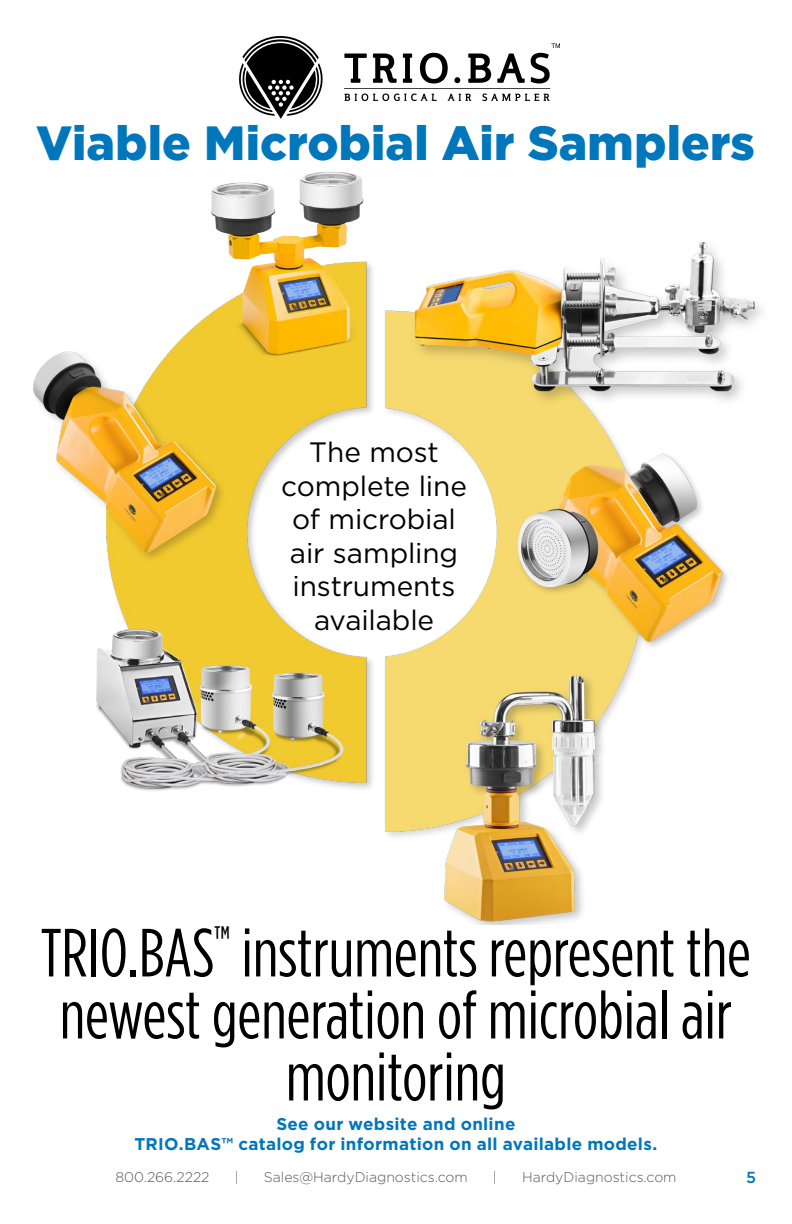
<style>
.page{position:relative;width:792px;height:1224px;background:#fff}
.page>*{position:absolute;margin:0;border:0;box-sizing:border-box;transform-origin:0 0}
.t1{font:68px/62px "Gotham Condensed";color:#000;text-align:center}
.t2{font:900 48px "Gotham";color:#0076bb}
.t3{font:28px/33.6px "Gotham";letter-spacing:-.005em;color:#000;text-align:center}
.t4{font:700 17px/20.4px "Gotham";letter-spacing:.02em;color:#0076bb;text-align:center}
.t5{font:500 16px "Gotham";color:#0076bb}
.t6{font:300 14px "Gotham";color:#58595b}
</style>
<div class="page">
<img style="left:33px;top:172px;width:729px;height:753px">
<svg style="left:344px;top:43px;width:216px;height:58px"></svg>
<svg style="left:239px;top:36px;width:84px;height:83px"></svg>
<h2 class="t2" style="left:36px;top:110px;width:720px">Viable Microbial Air Samplers</h2>
<h3 class="t3" style="left:281px;top:435px;width:187px">The most complete line of microbial air sampling instruments available</h3>
<h1 class="t1" style="left:41px;top:921px;width:712px">TRIO.BAS<sup>™</sup> instruments represent the newest generation of microbial air monitoring</h1>
<p class="t4" style="left:134px;top:1113px;width:525px">See our website and online<br>TRIO.BAS™ catalog for information on all available models.</p>
<p class="t6" style="left:115px;top:1168px;width:96px">800.266.2222</p>
<p class="t6" style="left:235px;top:1168px;width:6px">|</p>
<p class="t6" style="left:264px;top:1168px;width:205px">Sales@HardyDiagnostics.com</p>
<p class="t6" style="left:493px;top:1168px;width:6px">|</p>
<p class="t6" style="left:522px;top:1168px;width:156px">HardyDiagnostics.com</p>
<p class="t5" style="left:746px;top:1167px;width:11px">5</p>
</div>
